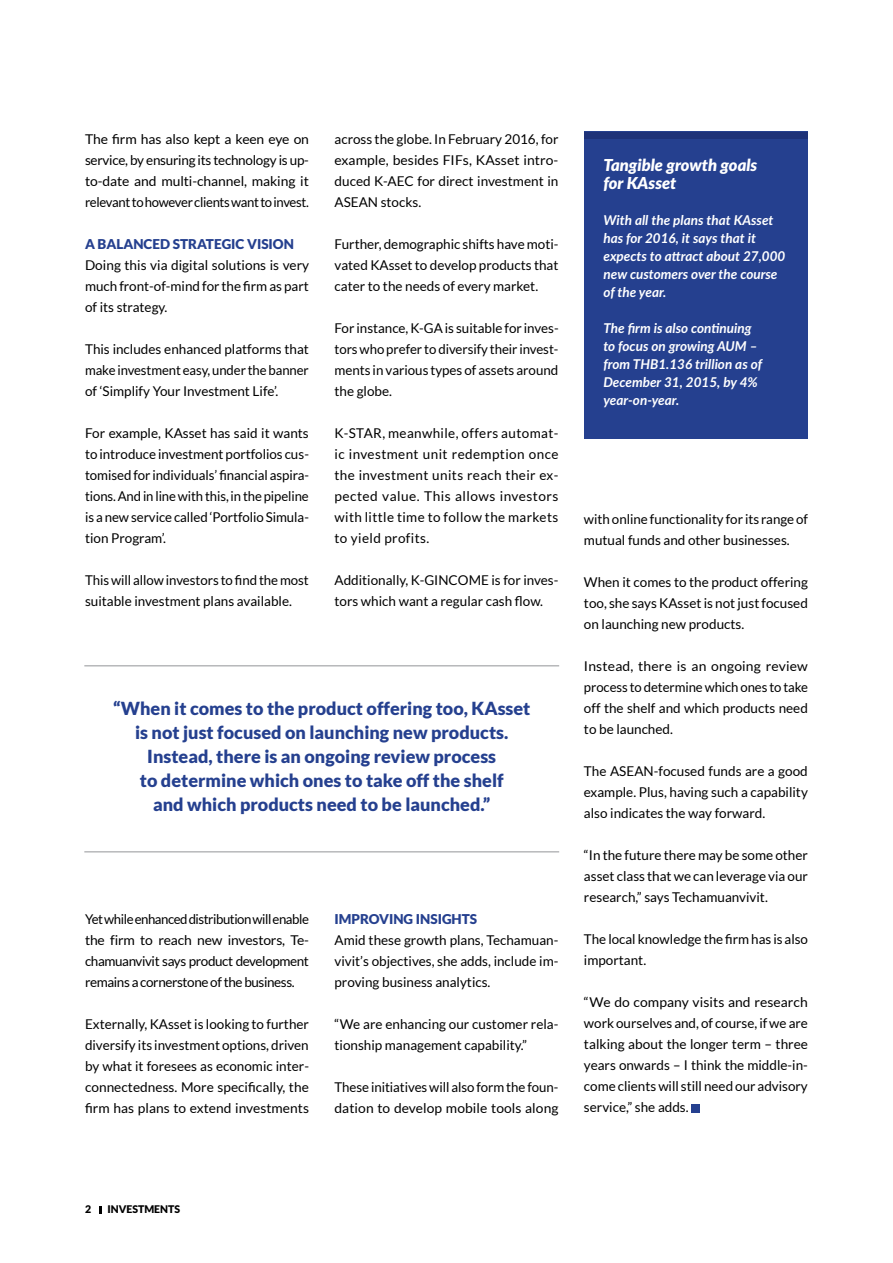
<style>
.page{position:relative;width:893px;height:1263px;background:#fff}
.page>*{position:absolute;margin:0;border:0;box-sizing:border-box;transform-origin:0 0}
.t1{font:900 18px/24px "Lato";color:#25408f;text-align:center}
.t2{font:italic 900 16.5px/18px "Lato";color:#fff}
.t3{font:13.5px/21px "Lato";color:#000;text-align:justify}
.t4{font:italic 700 13.5px/18px "Lato";color:#fff}
.t5{font:900 13.5px "Lato";color:#25408f}
.t6{font:900 10.5px "Lato";color:#000}
</style>
<div class="page">
<svg style="left:99px;top:1206px;width:2px;height:7px"></svg>
<div style="left:691px;top:1104px;width:9px;height:8px;background:#25408f"></div>
<div style="left:584px;top:132px;width:224px;height:307px;background:#25408f"></div>
<div style="left:584px;top:132px;width:224px;height:6px;background:#1e3278"></div>
<hr style="left:84px;top:666px;width:475px;height:1px;background:#939598">
<hr style="left:84px;top:852px;width:475px;height:1px;background:#939598">
<p class="t3" style="left:85px;top:129px;width:225px">The firm has also kept a keen eye on service, by ensuring its technology is up&shy;to-date and multi-channel, making it relevant to however clients want to invest.</p>
<p class="t5" style="left:85px;top:236px;width:210px">A balanced strategic vision</p>
<p class="t3" style="left:85px;top:255px;width:226px">Doing this via digital solutions is very much front-of-mind for the firm as part of its strategy.</p>
<p class="t3" style="left:85px;top:339px;width:225px">This includes enhanced platforms that make investment easy, under the banner of ‘Simplify Your Investment Life’.</p>
<p class="t3" style="left:85px;top:423px;width:226px">For example, KAsset has said it wants to introduce investment portfolios cus&shy;tomised for individuals’ financial aspira&shy;tions. And in line with this, in the pipeline is a new service called ‘Portfolio Simula&shy;tion Program’.</p>
<p class="t3" style="left:85px;top:570px;width:225px">This will allow investors to find the most suitable investment plans available.</p>
<p class="t3" style="left:334px;top:129px;width:225px">across the globe. In February 2016, for example, besides FIFs, KAsset intro&shy;duced K-AEC for direct investment in ASEAN stocks.</p>
<p class="t3" style="left:334px;top:234px;width:226px">Further, demographic shifts have moti&shy;vated KAsset to develop products that cater to the needs of every market.</p>
<p class="t3" style="left:334px;top:318px;width:226px">For instance, K-GA is suitable for inves&shy;tors who prefer to diversify their invest&shy;ments in various types of assets around the globe.</p>
<p class="t3" style="left:334px;top:423px;width:225px">K-STAR, meanwhile, offers automat&shy;ic investment unit redemption once the investment units reach their ex&shy;pected value. This allows investors with little time to follow the markets to yield profits.</p>
<p class="t3" style="left:334px;top:570px;width:225px">Additionally, K-GINCOME is for inves&shy;tors which want a regular cash flow.</p>
<h1 class="t1" style="left:113px;top:696px;width:419px">“When it comes to the product offering too, KAsset is not just focused on launching new products.<br>Instead, there is an ongoing review process<br>to determine which ones to take off the shelf<br>and which products need to be launched.”</h1>
<p class="t3" style="left:85px;top:909px;width:226px">Yet while enhanced distribution will enable the firm to reach new investors, Te&shy;chamuanvivit says product development remains a cornerstone of the business.</p>
<p class="t3" style="left:85px;top:1014px;width:226px">Externally, KAsset is looking to further diversify its investment options, driven by what it foresees as economic inter&shy;connectedness. More specifically, the firm has plans to extend investments</p>
<p class="t5" style="left:334px;top:911px;width:144px">Improving insights</p>
<p class="t3" style="left:334px;top:930px;width:225px">Amid these growth plans, Techamuan&shy;vivit’s objectives, she adds, include im&shy;proving business analytics.</p>
<p class="t3" style="left:334px;top:1014px;width:225px">“We are enhancing our customer rela&shy;tionship management capability.”</p>
<p class="t3" style="left:334px;top:1077px;width:226px">These initiatives will also form the foun&shy;dation to develop mobile tools along</p>
<p class="t2" style="left:603px;top:155px;width:155px">Tangible growth goals for KAsset</p>
<p class="t4" style="left:603px;top:210px;width:183px">With all the plans that KAsset has for 2016, it says that it expects to attract about 27,000 new customers over the course of the year.</p>
<p class="t4" style="left:603px;top:318px;width:160px">The firm is also continuing to focus on growing AUM – from THB1.136 trillion as of<br>December 31, 2015, by 4% year-on-year.</p>
<p class="t3" style="left:584px;top:509px;width:226px">with online functionality for its range of mutual funds and other businesses.</p>
<p class="t3" style="left:584px;top:572px;width:225px">When it comes to the product offering too, she says KAsset is not just focused on launching new products.</p>
<p class="t3" style="left:584px;top:656px;width:226px">Instead, there is an ongoing review process to determine which ones to take off the shelf and which products need to be launched.</p>
<p class="t3" style="left:584px;top:761px;width:225px">The ASEAN-focused funds are a good example. Plus, having such a capability also indicates the way forward.</p>
<p class="t3" style="left:584px;top:845px;width:225px">“In the future there may be some other asset class that we can leverage via our research,” says Techamuanvivit.</p>
<p class="t3" style="left:584px;top:929px;width:226px">The local knowledge the firm has is also important.</p>
<p class="t3" style="left:584px;top:992px;width:226px">“We do company visits and research work ourselves and, of course, if we are talking about the longer term – three years onwards – I think the middle-in&shy;come clients will still need our advisory service,” she adds.</p>
<p class="t6" style="left:85px;top:1203px;width:8px">2</p>
<p class="t6" style="left:107px;top:1203px;width:74px">Investments</p>
</div>
